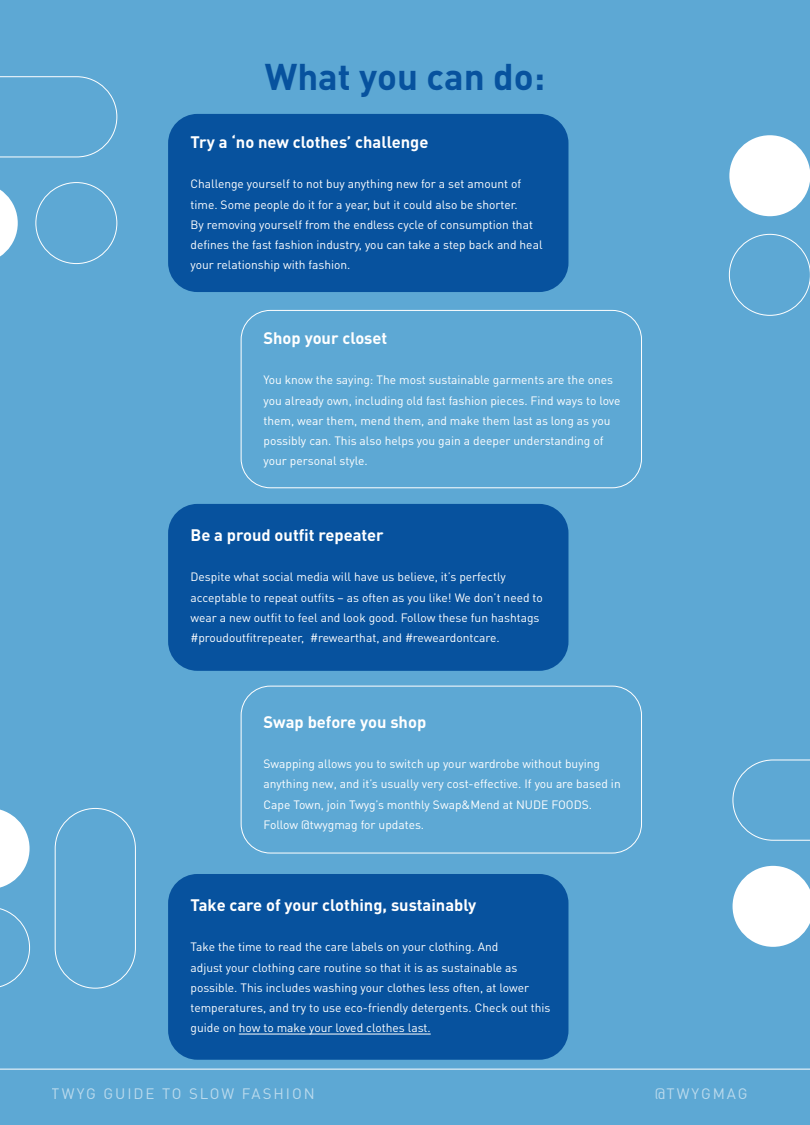
<style>
.page{position:relative;width:810px;height:1125px;background:#5da8d4}
.page>*{position:absolute;margin:0;border:0;box-sizing:border-box;transform-origin:0 0}
.t1{font:700 36.75px "DIN Pro";color:#07529e}
.t2{font:700 16.5px "DIN Pro";color:#fff}
.t3{font:15px "DIN Pro";letter-spacing:.13em;color:#fff}
.t4{font:12px/20.2px "DIN Pro";color:#fff}
</style>
<div class="page">
<div style="left:168px;top:114px;width:400px;height:178px;background:#07529e;border-radius:29px"></div>
<div style="left:241px;top:310px;width:401px;height:178px;border:1px solid #fff;border-radius:29px"></div>
<div style="left:168px;top:504px;width:400px;height:167px;background:#07529e;border-radius:29px"></div>
<div style="left:168px;top:874px;width:400px;height:186px;background:#07529e;border-radius:29px"></div>
<div style="left:241px;top:686px;width:401px;height:167px;border:1px solid #fff;border-radius:29px"></div>
<hr style="left:239px;top:1034px;width:192px;height:1px;background:#fff">
<hr style="left:0;top:1069px;width:810px;height:1px;background:#fff">
<svg style="left:0;top:809px;width:30px;height:79px"></svg>
<svg style="left:0;top:908px;width:30px;height:79px"></svg>
<div style="left:55px;top:808px;width:81px;height:181px;border:1px solid #fff;border-radius:40px"></div>
<div style="left:729px;top:135px;width:81px;height:81px;background:#fff;border-radius:50%"></div>
<svg style="left:729px;top:234px;width:81px;height:82px"></svg>
<svg style="left:733px;top:866px;width:77px;height:81px"></svg>
<svg style="left:733px;top:760px;width:77px;height:81px"></svg>
<svg style="left:0;top:189px;width:18px;height:68px"></svg>
<div style="left:35px;top:182px;width:82px;height:82px;border:1px solid #fff;border-radius:50%"></div>
<svg style="left:0;top:76px;width:117px;height:81px"></svg>
<h1 class="t1" style="left:265px;top:52px;width:282px">What you can do:</h1>
<h2 class="t2" style="left:190px;top:131px;width:239px">Try a ‘no new clothes’ challenge</h2>
<p class="t4" style="left:190px;top:173px;width:354px">Challenge yourself to not buy anything new for a set amount of time. Some people do it for a year, but it could also be shorter.<br>By removing yourself from the endless cycle of consumption that defines the fast fashion industry, you can take a step back and heal your relationship with fashion.</p>
<h2 class="t2" style="left:264px;top:327px;width:125px">Shop your closet</h2>
<p class="t4" style="left:264px;top:369px;width:359px">You know the saying: The most sustainable garments are the ones you already own, including old fast fashion pieces. Find ways to love them, wear them, mend them, and make them last as long as you possibly can. This also helps you gain a deeper understanding of your personal style.</p>
<h2 class="t2" style="left:190px;top:524px;width:195px">Be a proud outfit repeater</h2>
<p class="t4" style="left:190px;top:566px;width:354px">Despite what social media will have us believe, it’s perfectly acceptable to repeat outfits – as often as you like! We don’t need to wear a new outfit to feel and look good. Follow these fun hashtags #proudoutfitrepeater, #rewearthat, and #reweardontcare.</p>
<h2 class="t2" style="left:264px;top:710px;width:164px">Swap before you shop</h2>
<p class="t4" style="left:264px;top:753px;width:359px">Swapping allows you to switch up your wardrobe without buying anything new, and it’s usually very cost-effective. If you are based in Cape Town, join Twyg’s monthly Swap&amp;Mend at NUDE FOODS.<br>Follow @twygmag for updates.</p>
<h2 class="t2" style="left:190px;top:894px;width:287px">Take care of your clothing, sustainably</h2>
<p class="t4" style="left:190px;top:936px;width:362px">Take the time to read the care labels on your clothing. And<br>adjust your clothing care routine so that it is as sustainable as possible. This includes washing your clothes less often, at lower temperatures, and try to use eco-friendly detergents. Check out this guide on how to make your loved clothes last.</p>
<p class="t3" style="left:52px;top:1084px;width:264px">TWYG GUIDE TO SLOW FASHION</p>
<p class="t3" style="left:654px;top:1084px;width:95px">@TWYGMAG</p>
</div>
